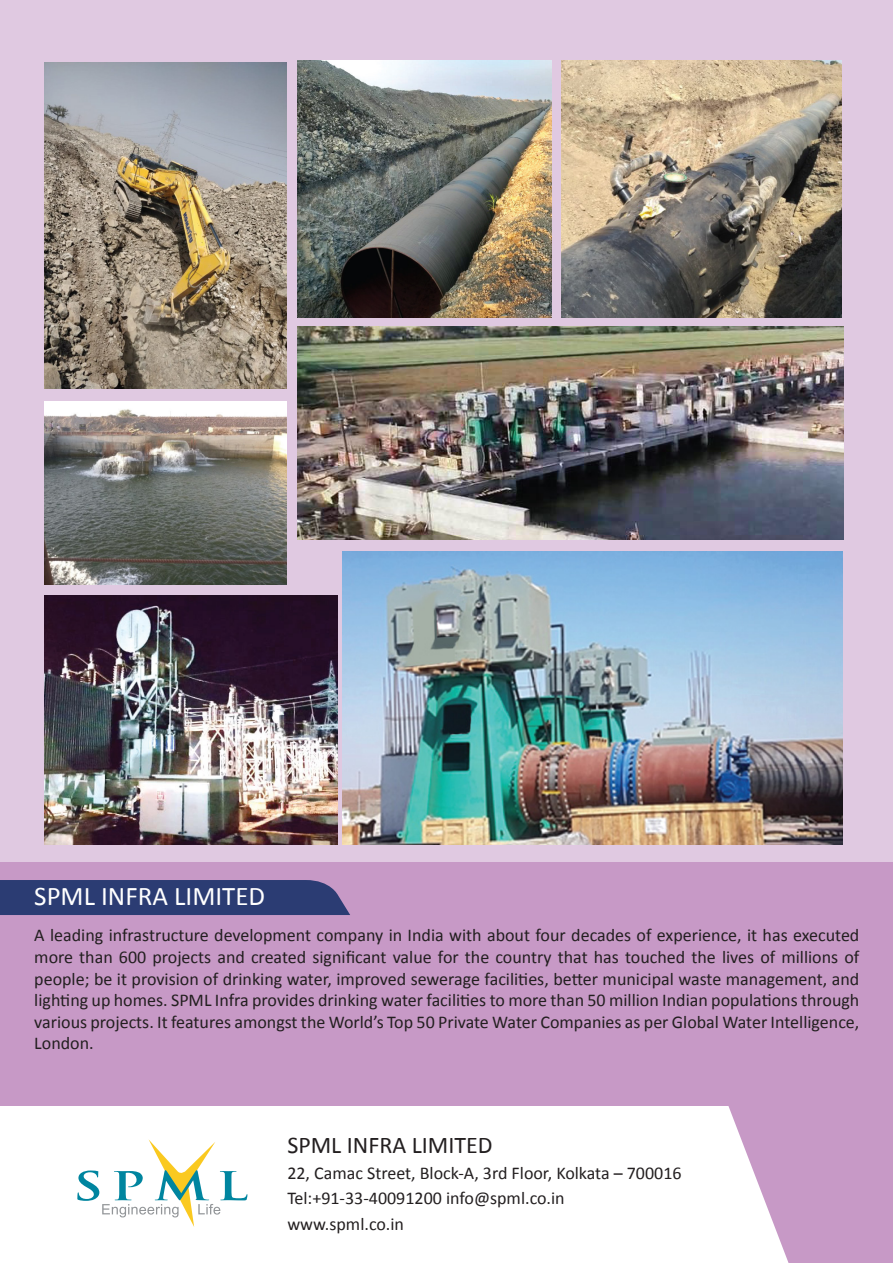
<style>
.page{position:relative;width:893px;height:1263px;background:#fff}
.page>*{position:absolute;margin:0;border:0;box-sizing:border-box;transform-origin:0 0}
.t1{font:27px "Calibri";color:#fff}
.t2{font:24px "Calibri";color:#231f20}
.t3{font:18px/21.6px "Calibri";color:#231f20;text-align:justify}
</style>
<div class="page">
<div style="left:0;top:860px;width:893px;height:246px;background:#c799c6"></div>
<div style="left:0;top:0;width:893px;height:861px;background:#e0c9e1"></div>
<img style="left:45px;top:401px;width:241px;height:184px">
<svg style="left:728px;top:1106px;width:165px;height:157px"></svg>
<div style="left:0;top:880px;width:350px;height:35px;background:#2b3c73"></div>
<img style="left:45px;top:62px;width:241px;height:326px">
<img style="left:297px;top:61px;width:254px;height:256px">
<img style="left:298px;top:327px;width:545px;height:212px">
<img style="left:45px;top:595px;width:293px;height:249px">
<img style="left:343px;top:551px;width:499px;height:293px">
<svg style="left:77px;top:1139px;width:170px;height:88px"></svg>
<img style="left:562px;top:61px;width:280px;height:256px">
<h1 class="t1" style="left:34px;top:879px;width:232px">SPML INFRA LIMITED</h1>
<p class="t3" style="left:34px;top:925px;width:827px">A leading infrastructure development company in India with about four decades of experience, it has executed more than 600 projects and created significant value for the country that has touched the lives of millions of people; be it provision of drinking water, improved sewerage facilities, better municipal waste management, and lighting up homes. SPML Infra provides drinking water facilities to more than 50 million Indian populations through various projects. It features amongst the World’s Top 50 Private Water Companies as per Global Water Intelligence, London.</p>
<h2 class="t2" style="left:287px;top:1130px;width:207px">SPML INFRA LIMITED</h2>
<p class="t3" style="left:287px;top:1160px;width:396px;line-height:25.5px;text-align:left">22, Camac Street, Block-A, 3rd Floor, Kolkata – 700016<br>Tel:+91-33-40091200 info@spml.co.in www.spml.co.in</p>
</div>
